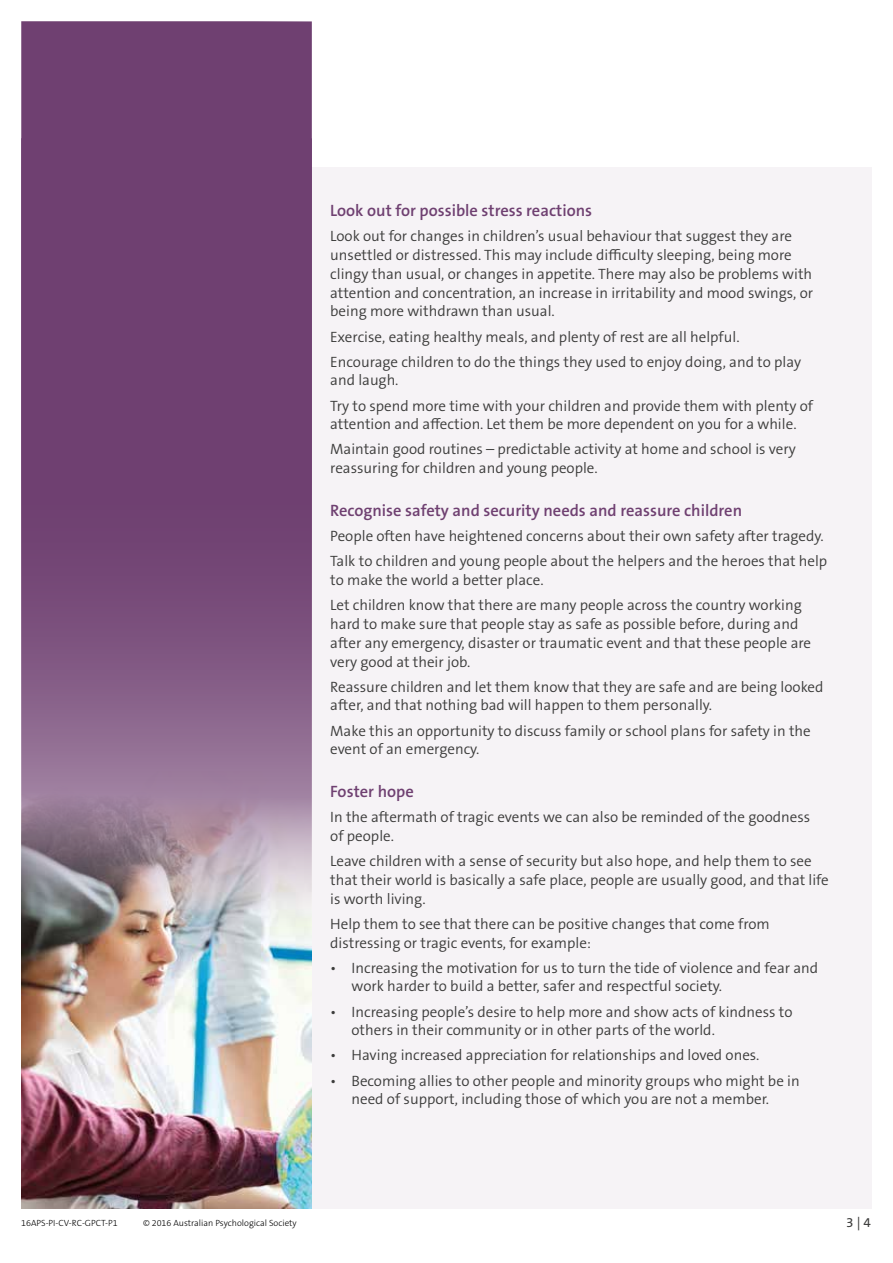
<style>
.page{position:relative;width:893px;height:1263px;background:#fff}
.page>*{position:absolute;margin:0;border:0;box-sizing:border-box;transform-origin:0 0}
.t1{font:600 16.5px "The Sans B W6";color:#6f4071}
.t2{font:300 15px/18.8px "The Sans B W4";color:#3c3c3b}
.t3{font:13.5px "The Sans B W5 Plain";color:#3c3c3b}
.t4{font:300 9px "The Sans B W3";color:#000}
</style>
<div class="page">
<div style="left:21px;top:167px;width:851px;height:1042px;background:#f6f3f6"></div>
<svg style="left:21px;top:21px;width:291px;height:742px;background:#744776"></svg>
<img style="left:21px;top:771px;width:291px;height:438px">
<p class="t1" style="left:330px;top:200px;width:263px">Look out for possible stress reactions</p>
<p class="t2" style="left:330px;top:227px;width:484px">Look out for changes in children’s usual behaviour that suggest they are unsettled or distressed. This may include difficulty sleeping, being more clingy than usual, or changes in appetite. There may also be problems with attention and concentration, an increase in irritability and mood swings, or being more withdrawn than usual.</p>
<p class="t2" style="left:330px;top:324px;width:472px;line-height:25.2px">Exercise, eating healthy meals, and plenty of rest are all helpful.<br>Encourage children to do the things they used to enjoy doing, and to play</p>
<p class="t2" style="left:330px;top:368px;width:484px;line-height:25.2px">and laugh.<br>Try to spend more time with your children and provide them with plenty of</p>
<p class="t2" style="left:330px;top:412px;width:468px;line-height:25.2px">attention and affection. Let them be more dependent on you for a while.<br>Maintain good routines – predictable activity at home and school is very</p>
<p class="t2" style="left:330px;top:459px;width:269px">reassuring for children and young people.</p>
<p class="t1" style="left:330px;top:500px;width:413px">Recognise safety and security needs and reassure children</p>
<p class="t2" style="left:330px;top:524px;width:499px;line-height:25.2px">People often have heightened concerns about their own safety after tragedy.<br>Talk to children and young people about the helpers and the heroes that help</p>
<p class="t2" style="left:330px;top:568px;width:473px;line-height:25.2px">to make the world a better place.<br>Let children know that there are many people across the country working</p>
<p class="t2" style="left:330px;top:615px;width:482px">hard to make sure that people stay as safe as possible before, during and after any emergency, disaster or traumatic event and that these people are very good at their job.</p>
<p class="t2" style="left:330px;top:677px;width:495px">Reassure children and let them know that they are safe and are being looked after, and that nothing bad will happen to them personally.</p>
<p class="t2" style="left:330px;top:721px;width:482px">Make this an opportunity to discuss family or school plans for safety in the event of an emergency.</p>
<p class="t1" style="left:330px;top:781px;width:85px">Foster hope</p>
<p class="t2" style="left:330px;top:808px;width:481px">In the aftermath of tragic events we can also be reminded of the goodness of people.</p>
<p class="t2" style="left:330px;top:852px;width:500px">Leave children with a sense of security but also hope, and help them to see that their world is basically a safe place, people are usually good, and that life is worth living.</p>
<p class="t2" style="left:330px;top:914px;width:441px">Help them to see that there can be positive changes that come from distressing or tragic events, for example:</p>
<p class="t2" style="left:351px;top:958px;width:468px;text-indent:-21px">• Increasing the motivation for us to turn the tide of violence and fear and work harder to build a better, safer and respectful society.</p>
<p class="t2" style="left:351px;top:1002px;width:443px;text-indent:-21px">• Increasing people’s desire to help more and show acts of kindness to others in their community or in other parts of the world.</p>
<p class="t2" style="left:330px;top:1046px;width:431px">• Having increased appreciation for relationships and loved ones.</p>
<p class="t2" style="left:351px;top:1071px;width:450px;text-indent:-21px">• Becoming allies to other people and minority groups who might be in need of support, including those of which you are not a member.</p>
<p class="t4" style="left:21px;top:1217px;width:98px">16APS-PI-CV-RC-GPCT-P1</p>
<p class="t4" style="left:143px;top:1217px;width:155px">© 2016 Australian Psychological Society</p>
<p class="t3" style="left:846px;top:1213px;width:26px">3 | 4</p>
</div>
